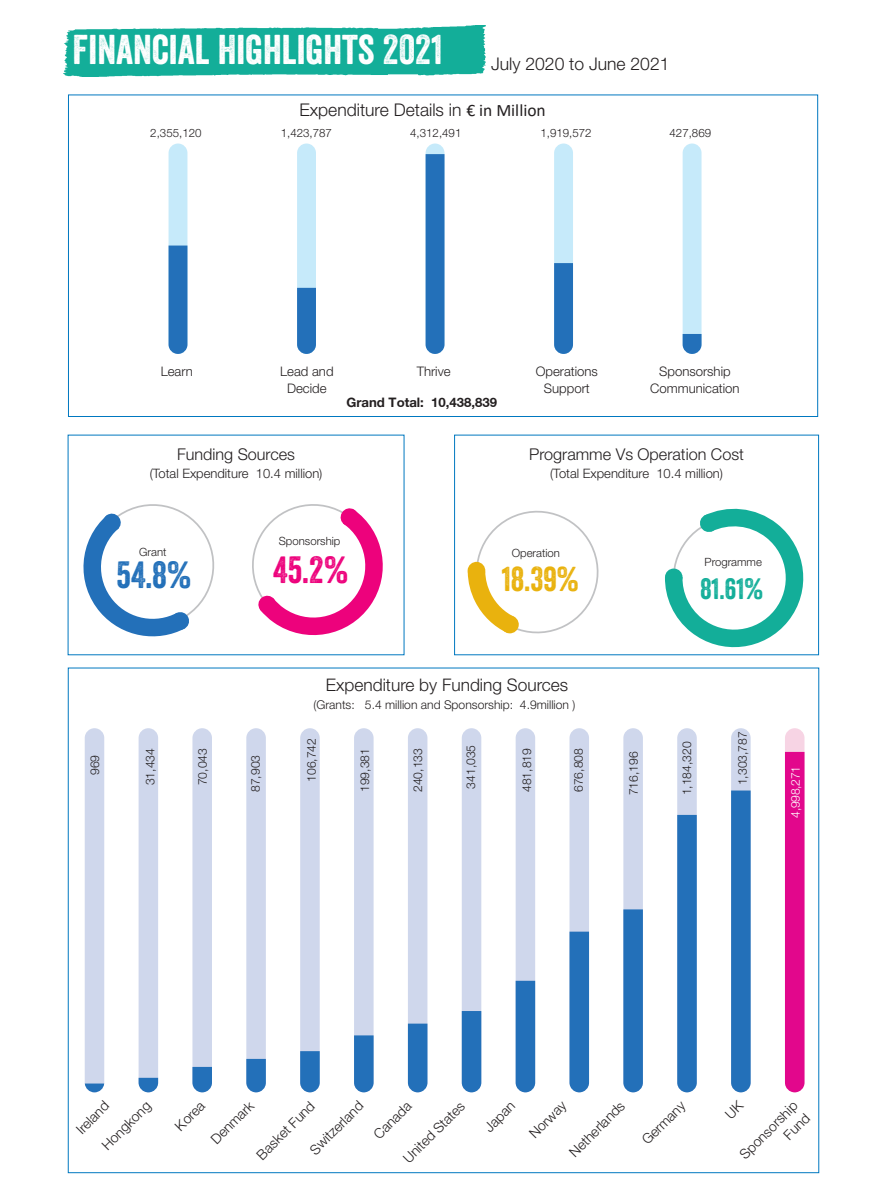
<style>
.page{position:relative;width:882px;height:1197px;background:#fff}
.page>*{position:absolute;margin:0;border:0;box-sizing:border-box;transform-origin:0 0}
.t1{font:40.43px "Veneer";color:#fff}
.t2{font:36.75px "Veneer";color:#2370b9}
.t3{font:36.75px "Veneer";color:#ed027c}
.t4{font:33.43px "Veneer";color:#e9b20e}
.t5{font:28.53px "Veneer";color:#13ae99}
.Body{font:300 17.5px "Helvetica Neue";color:#231f20}
.Body-2{font:300 17.32px "Helvetica Neue";color:#231f20}
.Body-3{font:300 16.28px "Helvetica Neue";color:#231f20}
.Body-4{font:300 13.83px/17.3px "Helvetica Neue";color:#231f20;text-align:right}
.Body-5{font:300 13.12px/16.4px "Helvetica Neue";color:#231f20;text-align:center}
.Body-6{font:700 13.12px "Helvetica Neue FC";color:#231f20}
.Body-7{font:300 12.95px "Helvetica Neue";color:#231f20}
.Body-8{font:300 12.08px "Helvetica Neue";color:#231f20}
.Body-9{font:300 12.08px "Helvetica Neue";letter-spacing:-.02em;color:#fff}
.Body-10{font:300 11.55px "Helvetica Neue";color:#231f20}
.Body-11{font:300 11.38px "Helvetica Neue";color:#231f20}
.s1{font-family:"Calibri";font-weight:400}
</style>
<div class="page">
<div style="left:785px;top:728px;width:20px;height:364px;background:#f7d4e4;border-radius:10px"></div>
<div style="left:570px;top:728px;width:19px;height:364px;background:#cfd7ec;border-radius:10px"></div>
<div style="left:354px;top:728px;width:20px;height:364px;background:#cfd7ec;border-radius:10px"></div>
<div style="left:731px;top:728px;width:20px;height:364px;background:#cfd7ec;border-radius:10px"></div>
<div style="left:516px;top:728px;width:19px;height:364px;background:#cfd7ec;border-radius:10px"></div>
<div style="left:300px;top:728px;width:20px;height:364px;background:#cfd7ec;border-radius:10px"></div>
<div style="left:677px;top:728px;width:20px;height:364px;background:#cfd7ec;border-radius:10px"></div>
<div style="left:462px;top:728px;width:19px;height:364px;background:#cfd7ec;border-radius:10px"></div>
<div style="left:246px;top:728px;width:20px;height:364px;background:#cfd7ec;border-radius:10px"></div>
<div style="left:139px;top:728px;width:19px;height:364px;background:#cfd7ec;border-radius:10px"></div>
<div style="left:623px;top:728px;width:20px;height:364px;background:#cfd7ec;border-radius:10px"></div>
<div style="left:408px;top:728px;width:19px;height:364px;background:#cfd7ec;border-radius:10px"></div>
<div style="left:192px;top:728px;width:20px;height:364px;background:#cfd7ec;border-radius:10px"></div>
<div style="left:85px;top:728px;width:19px;height:364px;background:#cfd7ec;border-radius:10px"></div>
<div style="left:785px;top:752px;width:20px;height:340px;background:#e2078c"></div>
<div style="left:570px;top:932px;width:19px;height:160px;background:#2370b9"></div>
<svg style="left:354px;top:1035px;width:20px;height:57px"></svg>
<svg style="left:731px;top:791px;width:20px;height:301px;background:#2873ba"></svg>
<div style="left:516px;top:981px;width:19px;height:111px;background:#2370b9"></div>
<svg style="left:300px;top:1051px;width:20px;height:41px"></svg>
<svg style="left:677px;top:815px;width:20px;height:277px;background:#2873ba"></svg>
<div style="left:462px;top:1011px;width:19px;height:81px;background:#2370b9"></div>
<svg style="left:246px;top:1059px;width:20px;height:33px"></svg>
<svg style="left:139px;top:1078px;width:19px;height:14px"></svg>
<svg style="left:623px;top:909px;width:20px;height:183px;background:#2974bb"></svg>
<svg style="left:408px;top:1024px;width:19px;height:68px"></svg>
<svg style="left:192px;top:1067px;width:20px;height:25px"></svg>
<svg style="left:85px;top:1084px;width:19px;height:8px"></svg>
<img style="left:63px;top:25px;width:422px;height:51px">
<div style="left:790px;top:756px;width:10px;height:65px;background:#e2078c"></div>
<div style="left:454px;top:435px;width:365px;height:220px;border:1px solid #0078c0"></div>
<svg style="left:67px;top:497px;width:147px;height:137px"></svg>
<svg style="left:242px;top:492px;width:163px;height:164px"></svg>
<svg style="left:656px;top:491px;width:164px;height:180px"></svg>
<svg style="left:467px;top:510px;width:132px;height:124px"></svg>
<div style="left:467px;top:562px;width:19px;height:18px;background:#e9b20e;border-radius:9px"></div>
<div style="left:501px;top:615px;width:18px;height:19px;background:#e9b20e;border-radius:9px"></div>
<div style="left:169px;top:144px;width:18px;height:210px;background:#c6eafa;border-radius:9px"></div>
<div style="left:169px;top:246px;width:18px;height:108px;background:#2370b9"></div>
<div style="left:297px;top:144px;width:19px;height:210px;background:#c6eafa;border-radius:9px"></div>
<svg style="left:297px;top:288px;width:19px;height:66px"></svg>
<div style="left:426px;top:144px;width:19px;height:210px;background:#c6eafa;border-radius:9px"></div>
<div style="left:426px;top:154px;width:19px;height:200px;background:#2370b9"></div>
<div style="left:554px;top:144px;width:19px;height:210px;background:#c6eafa;border-radius:9px"></div>
<svg style="left:554px;top:263px;width:19px;height:91px;background:#2974bb"></svg>
<div style="left:683px;top:144px;width:19px;height:210px;background:#c6eafa;border-radius:9px"></div>
<svg style="left:683px;top:334px;width:19px;height:20px"></svg>
<p class="t1" style="left:73px;top:25px;width:371px">FINANCIAL HIGHLIGHTS 2021</p>
<p class="Body" style="left:491px;top:53px;width:180px">July 2020 to June 2021</p>
<p class="Body" style="left:299px;top:99px;width:248px">Expenditure Details in <span class="s1">€ in Million</span></p>
<p class="Body-10" style="left:150px;top:126px;width:53px">2,355,120</p>
<p class="Body-10" style="left:281px;top:126px;width:53px">1,423,787</p>
<p class="Body-10" style="left:410px;top:126px;width:53px">4,312,491</p>
<p class="Body-10" style="left:670px;top:126px;width:43px">427,869</p>
<p class="Body-10" style="left:540px;top:126px;width:53px">1,919,572</p>
<p class="Body-5" style="left:161px;top:363px;width:34px">Learn</p>
<p class="Body-5" style="left:280px;top:363px;width:55px">Lead and<br>Decide</p>
<p class="Body-5" style="left:536px;top:363px;width:64px">Operations<br>Support</p>
<p class="Body-5" style="left:650px;top:363px;width:91px">Sponsorship<br>Communication</p>
<p class="Body-5" style="left:417px;top:363px;width:35px">Thrive</p>
<p class="Body-3" style="left:177px;top:444px;width:120px">Funding Sources</p>
<p class="Body-7" style="left:150px;top:466px;width:174px">(Total Expenditure 10.4 million)</p>
<p class="Body-6" style="left:346px;top:394px;width:152px">Grand Total: 10,438,839</p>
<p class="Body-3" style="left:529px;top:444px;width:216px">Programme Vs Operation Cost</p>
<p class="Body-7" style="left:550px;top:466px;width:174px">(Total Expenditure 10.4 million)</p>
<p class="Body-11" style="left:139px;top:545px;width:29px">Grant</p>
<p class="t2" style="left:117px;top:552px;width:77px">54.8%</p>
<p class="Body-11" style="left:279px;top:534px;width:63px">Sponsorship</p>
<p class="t3" style="left:273px;top:547px;width:77px">45.2%</p>
<p class="Body-11" style="left:512px;top:546px;width:50px">Operation</p>
<p class="t4" style="left:502px;top:558px;width:79px">18.39%</p>
<p class="Body-11" style="left:705px;top:555px;width:59px">Programme</p>
<p class="t5" style="left:700px;top:571px;width:65px">81.61%</p>
<p class="Body-2" style="left:326px;top:674px;width:244px">Expenditure by Funding Sources</p>
<p class="Body-8" style="left:314px;top:697px;width:263px">(Grants: 5.4 million and Sponsorship: 4.9million )</p>
<p class="Body-8" style="left:304px;top:782px;width:45px;rotate:-90deg">106,742</p>
<p class="Body-8" style="left:358px;top:792px;width:45px;rotate:-90deg">199,381</p>
<p class="Body-8" style="left:463px;top:789px;width:45px;rotate:-90deg">341,035</p>
<p class="Body-8" style="left:520px;top:792px;width:45px;rotate:-90deg">481,819</p>
<p class="Body-8" style="left:571px;top:792px;width:45px;rotate:-90deg">676,808</p>
<p class="Body-8" style="left:626px;top:795px;width:45px;rotate:-90deg">716,196</p>
<p class="Body-8" style="left:680px;top:795px;width:55px;rotate:-90deg">1,184,320</p>
<p class="Body-8" style="left:735px;top:785px;width:55px;rotate:-90deg">1,303,787</p>
<p class="Body-8" style="left:88px;top:775px;width:22px;rotate:-90deg">969</p>
<p class="Body-8" style="left:143px;top:785px;width:39px;rotate:-90deg">31,434</p>
<p class="Body-8" style="left:195px;top:785px;width:39px;rotate:-90deg">70,043</p>
<p class="Body-8" style="left:248px;top:792px;width:39px;rotate:-90deg">87,903</p>
<p class="Body-8" style="left:411px;top:792px;width:45px;rotate:-90deg">240,133</p>
<p class="Body-9" style="left:788px;top:818px;width:54px;rotate:-90deg">4,998,271</p>
<p class="Body-4" style="left:207px;top:1135px;width:56px;rotate:-45deg">Denmark</p>
<p class="Body-4" style="left:306px;top:1146px;width:70px;rotate:-45deg">Switzerland</p>
<p class="Body-4" style="left:72px;top:1125px;width:41px;rotate:-45deg">Ireland</p>
<p class="Body-4" style="left:171px;top:1122px;width:37px;rotate:-45deg">Korea</p>
<p class="Body-4" style="left:565px;top:1148px;width:73px;rotate:-45deg">Netherlands</p>
<p class="Body-4" style="left:253px;top:1151px;width:77px;rotate:-45deg">Basket Fund</p>
<p class="Body-4" style="left:525px;top:1129px;width:47px;rotate:-45deg">Norway</p>
<p class="Body-4" style="left:370px;top:1130px;width:48px;rotate:-45deg">Canada</p>
<p class="Body-4" style="left:98px;top:1141px;width:64px;rotate:-45deg">Hongkong</p>
<p class="Body-4" style="left:638px;top:1136px;width:56px;rotate:-45deg">Germany</p>
<p class="Body-4" style="left:736px;top:1150px;width:77px;rotate:-45deg">Sponsorship<br>Fund</p>
<p class="Body-4" style="left:399px;top:1154px;width:82px;rotate:-45deg">United States</p>
<p class="Body-4" style="left:480px;top:1123px;width:38px;rotate:-45deg">Japan</p>
</div>
